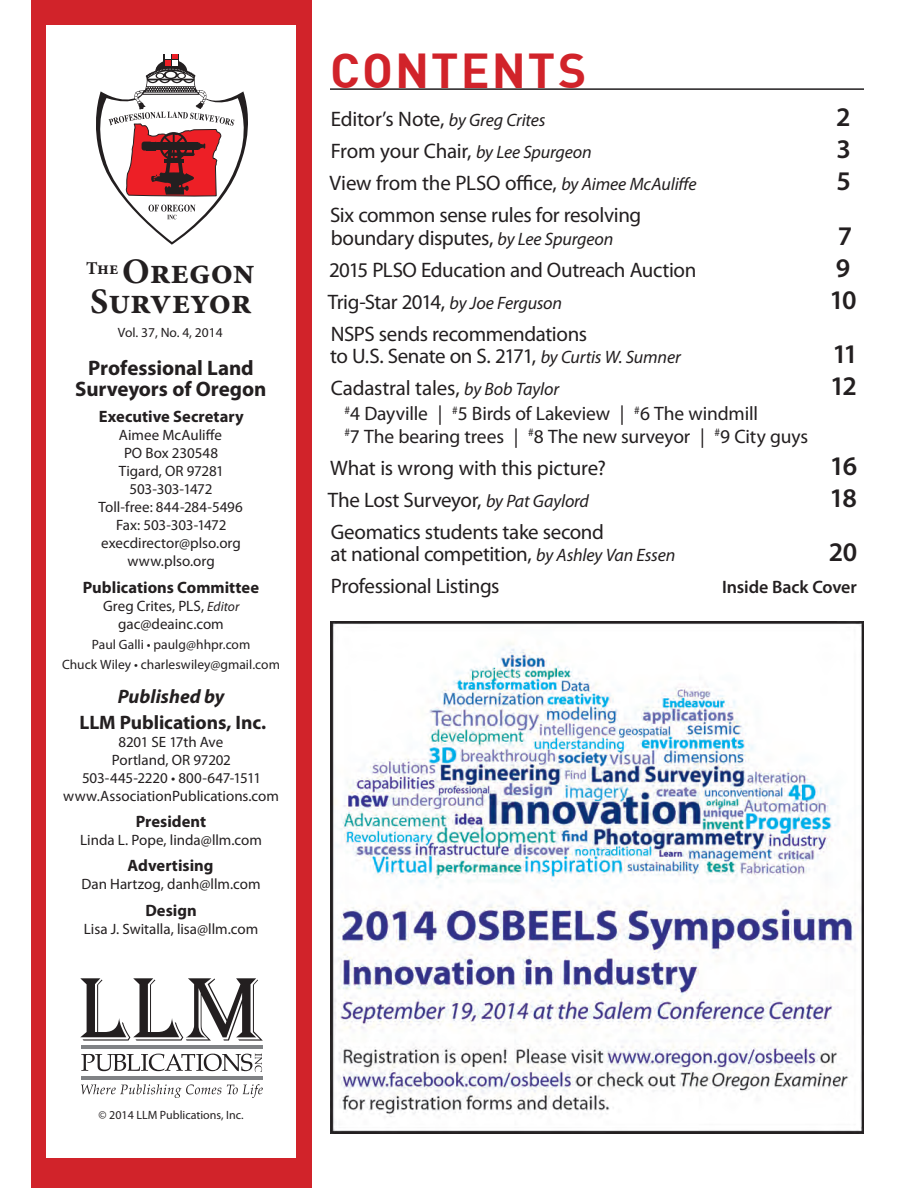
<style>
.page{position:relative;width:918px;height:1188px;background:#fff}
.page>*{position:absolute;margin:0;border:0;box-sizing:border-box;transform-origin:0 0}
.t1{font:700 48px "DIN";letter-spacing:.045em;color:#d1232a}
.t2{font:700 36px "Minion Pro";color:#231f20}
.t3{font:600 27px "Myriad Pro";letter-spacing:-.065em;color:#231f20}
.t4{font:21px/22.5px "Myriad Pro";letter-spacing:-.015em;color:#231f20}
.t5{font:700 21px/21px "Myriad Pro";letter-spacing:-.005em;color:#231f20;text-align:center}
.t6{font:19.5px/22.5px "Myriad Pro";letter-spacing:-.01em;color:#231f20}
.t7{font:700 19.5px "Myriad Pro";letter-spacing:-.005em;color:#231f20}
.t8{font:italic 700 19.5px "Myriad Pro";color:#231f20}
.t9{font:600 18px "Myriad Pro";letter-spacing:-.01em;color:#231f20}
.t10{font:700 16.5px "Myriad Pro";color:#231f20}
.t11{font:15px "Myriad Pro";letter-spacing:-.005em;color:#231f20}
.t12{font:13.5px "Myriad Pro";color:#231f20}
.t13{font:12px "Myriad Pro";color:#231f20}
.s1{font-style:italic;font-size:13.5px}
.s2{font-style:italic;font-size:18px}
</style>
<div class="page">
<div style="left:31px;top:0;width:280px;height:1188px;background:#d1232a"></div>
<div style="left:46px;top:26px;width:250px;height:1132px;background:#fff"></div>
<hr style="left:330px;top:88px;width:534px;height:2px;background:#231f20">
<hr style="left:81px;top:1045px;width:182px;height:4px;background:#808285">
<svg style="left:81px;top:1084px;width:140px;height:14px"></svg>
<svg style="left:227px;top:1084px;width:36px;height:14px"></svg>
<hr style="left:81px;top:1076px;width:182px;height:4px;background:#808285">
<svg style="left:80px;top:978px;width:183px;height:63px"></svg>
<svg style="left:81px;top:1053px;width:181px;height:19px"></svg>
<svg style="left:96px;top:54px;width:151px;height:191px"></svg>
<img style="left:330px;top:621px;width:533px;height:513px">
<p class="t2" style="left:86px;top:247px;width:170px"><sup>The</sup> Oregon</p>
<p class="t2" style="left:90px;top:277px;width:163px">Surveyor</p>
<p class="t12" style="left:118px;top:324px;width:106px">Vol. 37, No. 4, 2014</p>
<p class="t5" style="left:75px;top:357px;width:193px">Professional Land<br>Surveyors of Oregon</p>
<p class="t10" style="left:99px;top:406px;width:146px">Executive Secretary</p>
<p class="t11" style="left:119px;top:426px;width:105px">Aimee McAuliffe</p>
<p class="t11" style="left:124px;top:444px;width:96px">PO Box 230548</p>
<p class="t11" style="left:119px;top:462px;width:107px">Tigard, OR 97281</p>
<p class="t11" style="left:130px;top:480px;width:84px">503-303-1472</p>
<p class="t11" style="left:99px;top:498px;width:146px">Toll-free: 844-284-5496</p>
<p class="t11" style="left:116px;top:516px;width:112px">Fax: 503-303-1472</p>
<p class="t11" style="left:101px;top:534px;width:141px">execdirector@plso.org</p>
<p class="t11" style="left:127px;top:552px;width:89px">www.plso.org</p>
<p class="t10" style="left:83px;top:576px;width:178px">Publications Committee</p>
<p class="t11" style="left:103px;top:596px;width:138px">Greg Crites, PLS, <span class="s1">Editor</span></p>
<p class="t11" style="left:118px;top:614px;width:107px">gac@deainc.com</p>
<p class="t12" style="left:92px;top:636px;width:160px">Paul Galli • paulg@hhpr.com</p>
<p class="t12" style="left:62px;top:657px;width:219px">Chuck Wiley • charleswiley@gmail.com</p>
<p class="t8" style="left:118px;top:683px;width:108px">Published by</p>
<p class="t7" style="left:80px;top:709px;width:188px">LLM Publications, Inc.</p>
<p class="t11" style="left:119px;top:732px;width:106px">8201 SE 17th Ave</p>
<p class="t11" style="left:112px;top:750px;width:121px">Portland, OR 97202</p>
<p class="t11" style="left:82px;top:768px;width:180px">503-445-2220 • 800-647-1511</p>
<p class="t11" style="left:63px;top:786px;width:217px">www.AssociationPublications.com</p>
<p class="t10" style="left:136px;top:811px;width:72px">President</p>
<p class="t11" style="left:80px;top:831px;width:183px">Linda L. Pope, linda@llm.com</p>
<p class="t10" style="left:128px;top:855px;width:88px">Advertising</p>
<p class="t11" style="left:82px;top:875px;width:180px">Dan Hartzog, danh@llm.com</p>
<p class="t10" style="left:145px;top:899px;width:53px">Design</p>
<p class="t11" style="left:84px;top:919px;width:176px">Lisa J. Switalla, lisa@llm.com</p>
<p class="t1" style="left:330px;top:40px;width:258px">CONTENTS</p>
<p class="t4" style="left:331px;top:108px;width:216px">Editor’s Note, <span class="s2">by Greg Crites</span></p>
<p class="t3" style="left:836px;top:100px;width:16px">2</p>
<p class="t4" style="left:331px;top:140px;width:263px">From your Chair, <span class="s2">by Lee Spurgeon</span></p>
<p class="t3" style="left:836px;top:132px;width:16px">3</p>
<p class="t4" style="left:330px;top:172px;width:369px">View from the PLSO office, <span class="s2">by Aimee McAuliffe</span></p>
<p class="t3" style="left:837px;top:164px;width:16px">5</p>
<p class="t4" style="left:330px;top:204px;width:313px">Six common sense rules for resolving boundary disputes, <span class="s2">by Lee Spurgeon</span></p>
<p class="t3" style="left:838px;top:219px;width:16px">7</p>
<p class="t4" style="left:329px;top:258px;width:369px">2015 PLSO Education and Outreach Auction</p>
<p class="t3" style="left:836px;top:250px;width:16px">9</p>
<p class="t4" style="left:328px;top:290px;width:236px">Trig-Star 2014, <span class="s2">by Joe Ferguson</span></p>
<p class="t3" style="left:830px;top:282px;width:28px">10</p>
<p class="t4" style="left:330px;top:322px;width:352px">NSPS sends recommendations<br>to U.S. Senate on S. 2171, <span class="s2">by Curtis W. Sumner</span></p>
<p class="t3" style="left:832px;top:337px;width:27px">11</p>
<p class="t4" style="left:331px;top:376px;width:230px">Cadastral tales, <span class="s2">by Bob Taylor</span></p>
<p class="t3" style="left:830px;top:369px;width:28px">12</p>
<p class="t6" style="left:344px;top:402px;width:465px"><sup>#</sup>4 Dayville | <sup>#</sup>5 Birds of Lakeview | <sup>#</sup>6 The windmill<br><sup>#</sup>7 The bearing trees | <sup>#</sup>8 The new surveyor | <sup>#</sup>9 City guys</p>
<p class="t4" style="left:330px;top:456px;width:277px">What is wrong with this picture?</p>
<p class="t3" style="left:830px;top:448px;width:29px">16</p>
<p class="t4" style="left:328px;top:488px;width:263px">The Lost Surveyor, <span class="s2">by Pat Gaylord</span></p>
<p class="t3" style="left:829px;top:480px;width:29px">18</p>
<p class="t4" style="left:331px;top:520px;width:346px">Geomatics students take second<br>at national competition, <span class="s2">by Ashley Van Essen</span></p>
<p class="t3" style="left:829px;top:535px;width:30px">20</p>
<p class="t4" style="left:331px;top:574px;width:170px">Professional Listings</p>
<p class="t9" style="left:722px;top:576px;width:136px">Inside Back Cover</p>
<p class="t13" style="left:99px;top:1108px;width:147px">© 2014 LLM Publications, Inc.</p>
</div>
